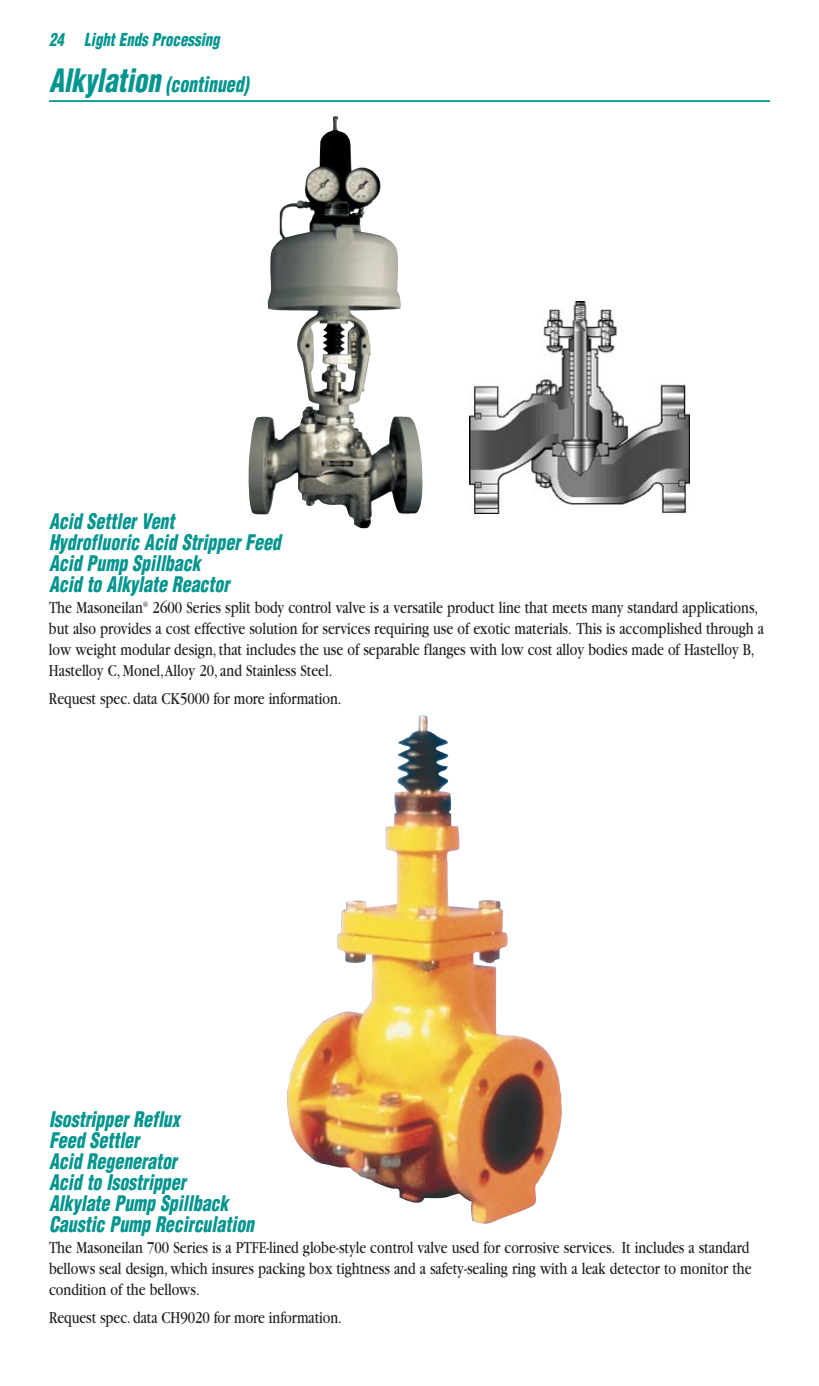
<style>
.page{position:relative;width:819px;height:1386px;background:#fff}
.page>*{position:absolute;margin:0;border:0;box-sizing:border-box;transform-origin:0 0}
.t1{font:italic 900 condensed 21px/21px "Helvetica";color:#00958e;scale:.85 1}
.t2{font:17.5px/21px "Garamond";color:#231f20;scale:.8 1}
.t3{font:italic 900 condensed 17.5px "Helvetica";color:#00958e;scale:.85 1}
.s1{font-size:31.5px}
</style>
<div class="page">
<img style="left:249px;top:116px;width:174px;height:412px">
<hr style="left:49px;top:100px;width:721px;height:2px;background:#00958e">
<img style="left:287px;top:715px;width:275px;height:509px">
<img style="left:469px;top:302px;width:220px;height:212px">
<p class="t3" style="left:49px;top:33px;width:206px">24 Light Ends Processing</p>
<p class="t1" style="left:49px;top:76px;width:241px"><span class="s1">Alkylation</span> (continued)</p>
<p class="t1" style="left:49px;top:512px;width:279px">Acid Settler Vent<br>Hydrofluoric Acid Stripper Feed<br>Acid Pump Spillback<br>Acid to Alky late Reactor</p>
<p class="t2" style="left:49px;top:598px;width:895px">The Masoneilan<sup>®</sup> 2600 Series split body control valve is a versatile product line that meets many standard applications, but also provides a cost effective solution for services requiring use of exotic materials. This is accomplished through a low weight modular design, that includes the use of separable flanges with low cost alloy bodies made of Hastelloy B, Hastelloy C, Monel,Alloy 20, and Stainless Steel.</p>
<p class="t2" style="left:49px;top:689px;width:367px">Request spec. data CK5000 for more information.</p>
<p class="t1" style="left:49px;top:1111px;width:247px">Isostripper Reflux<br>Feed Settler<br>Acid Regenerator<br>Acid to Isostripper<br>Alkylate Pump Spillback<br>Caustic Pump Recirculation</p>
<p class="t2" style="left:49px;top:1239px;width:880px">The Masoneilan 700 Series is a PTFE-lined globe-style control valve used for corrosive services. It includes a standard bellows seal design, which insures packing box tightness and a safety-sealing ring with a leak detector to monitor the condition of the bellows.</p>
<p class="t2" style="left:49px;top:1309px;width:368px">Request spec. data CH9020 for more information.</p>
</div>
